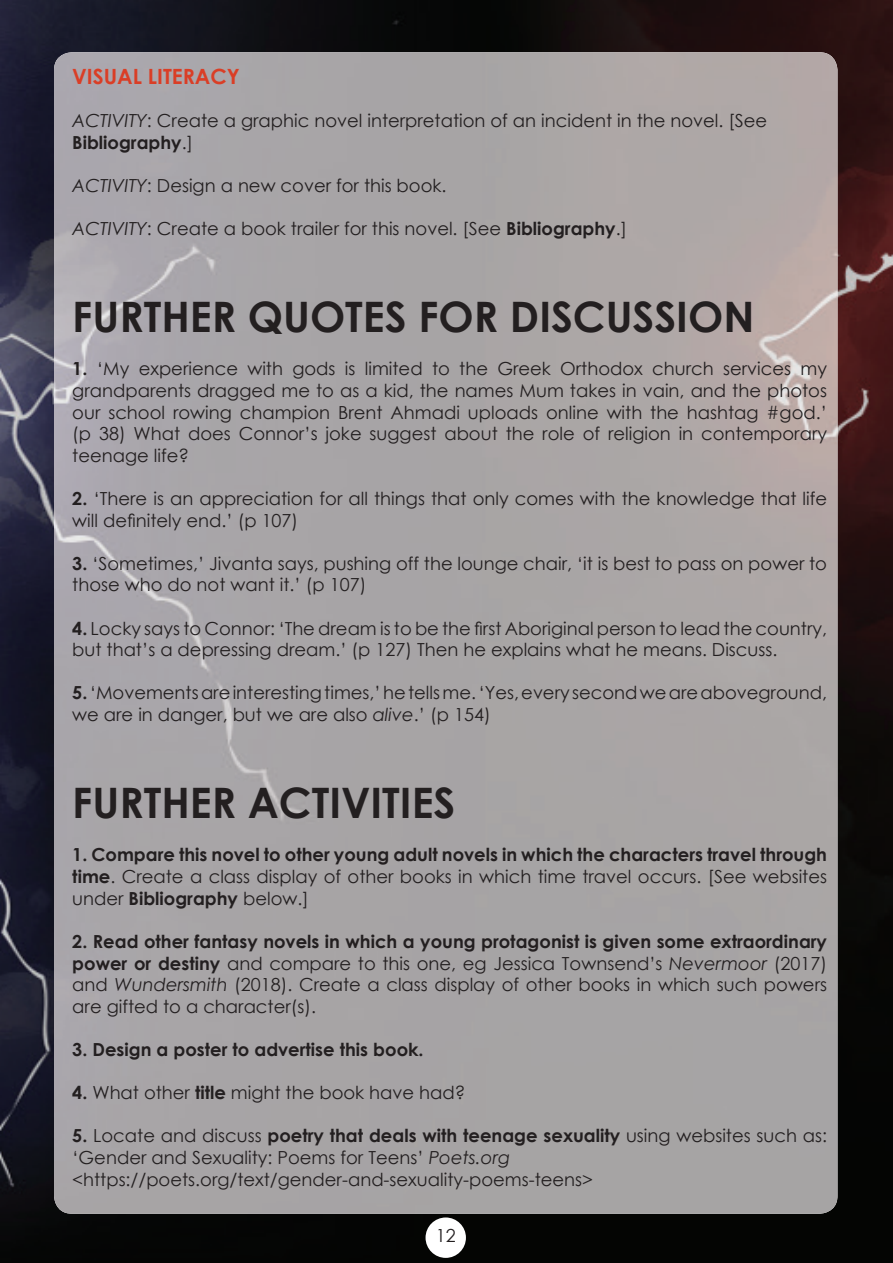
<style>
.page{position:relative;width:893px;height:1263px;background:#fff}
.page>*{position:absolute;margin:0;border:0;box-sizing:border-box;transform-origin:0 0}
.t1{font:700 42px "Century Gothic";color:#231f20}
.t2{font:700 21px "Century Gothic";color:#da3e26}
.t3{font:18px/21.6px "Century Gothic";color:#231f20}
.t4{font:700 18px/21.6px "Century Gothic";color:#231f20;text-align:justify}
.s1{font-style:italic}
.s2{font-weight:700}
.s3{font-weight:400}
</style>
<div class="page">
<img style="left:0;top:0;width:893px;height:1263px">
<img style="left:54px;top:52px;width:783px;height:1162px">
<div style="left:426px;top:1217px;width:40px;height:41px;background:#fff;border-radius:50%"></div>
<p class="t2" style="left:72px;top:60px;width:169px">VISUAL LITERACY</p>
<p class="t3" style="left:72px;top:109px;width:696px"><span class="s1">ACTIVITY</span>: Create a graphic novel interpretation of an incident in the novel. [See<br><span class="s2">Bibliography</span>.]</p>
<p class="t3" style="left:72px;top:174px;width:376px"><span class="s1">ACTIVITY</span>: Design a new cover for this book.</p>
<p class="t3" style="left:72px;top:217px;width:556px"><span class="s1">ACTIVITY</span>: Create a book trailer for this novel. [See <span class="s2">Bibliography</span>.]</p>
<h1 class="t1" style="left:72px;top:285px;width:684px">FURTHER QUOTES FOR DISCUSSION</h1>
<p class="t3" style="left:72px;top:358px;width:756px;text-align:justify"><span class="s2">1.</span> ‘My experience with gods is limited to the Greek Orthodox church services my grandparents dragged me to as a kid, the names Mum takes in vain, and the photos our school rowing champion Brent Ahmadi uploads online with the hashtag #god.’ (p 38) What does Connor’s joke suggest about the role of religion in contemporary teenage life?</p>
<p class="t3" style="left:72px;top:487px;width:756px"><span class="s2">2.</span> ‘There is an appreciation for all things that only comes with the knowledge that life will definitely end.’ (p 107)</p>
<p class="t3" style="left:72px;top:552px;width:756px"><span class="s2">3.</span> ‘Sometimes,’ Jivanta says, pushing off the lounge chair, ‘it is best to pass on power to those who do not want it.’ (p 107)</p>
<p class="t3" style="left:72px;top:617px;width:756px"><span class="s2">4.</span> Locky says to Connor: ‘The dream is to be the first Aboriginal person to lead the country, but that’s a depressing dream.’ (p 127) Then he explains what he means. Discuss.</p>
<p class="t3" style="left:72px;top:682px;width:756px"><span class="s2">5.</span> ‘Movements are interesting times,’ he tells me. ‘Yes, every second we are aboveground, we are in danger, but we are also <span class="s1">alive</span>.’ (p 154)</p>
<h1 class="t1" style="left:72px;top:771px;width:385px">FURTHER ACTIVITIES</h1>
<p class="t4" style="left:72px;top:843px;width:756px">1. Compare this novel to other young adult novels in which the characters travel through time<span class="s3">. Create a class display of other books in which time travel occurs. [See websites under</span> Bibliography <span class="s3">below.]</span></p>
<p class="t3" style="left:72px;top:930px;width:756px;text-align:justify"><span class="s2">2. Read other fantasy novels in which a young protagonist is given some extraordinary power or destiny</span> and compare to this one, eg Jessica Townsend’s <span class="s1">Nevermoor</span> (2017) and <span class="s1">Wundersmith</span> (2018). Create a class display of other books in which such powers are gifted to a character(s).</p>
<p class="t4" style="left:72px;top:1038px;width:353px">3. Design a poster to advertise this book.</p>
<p class="t3" style="left:72px;top:1081px;width:395px"><span class="s2">4.</span> What other <span class="s2">title</span> might the book have had?</p>
<p class="t3" style="left:72px;top:1125px;width:756px"><span class="s2">5.</span> Locate and discuss <span class="s2">poetry that deals with teenage sexuality</span> using websites such as: ‘Gender and Sexuality: Poems for Teens’ <span class="s1">Poets.org </span>&lt;https://poets.org/text/gender-and-sexuality-poems-teens&gt;</p>
<p class="t3" style="left:436px;top:1225px;width:21px">12</p>
</div>
